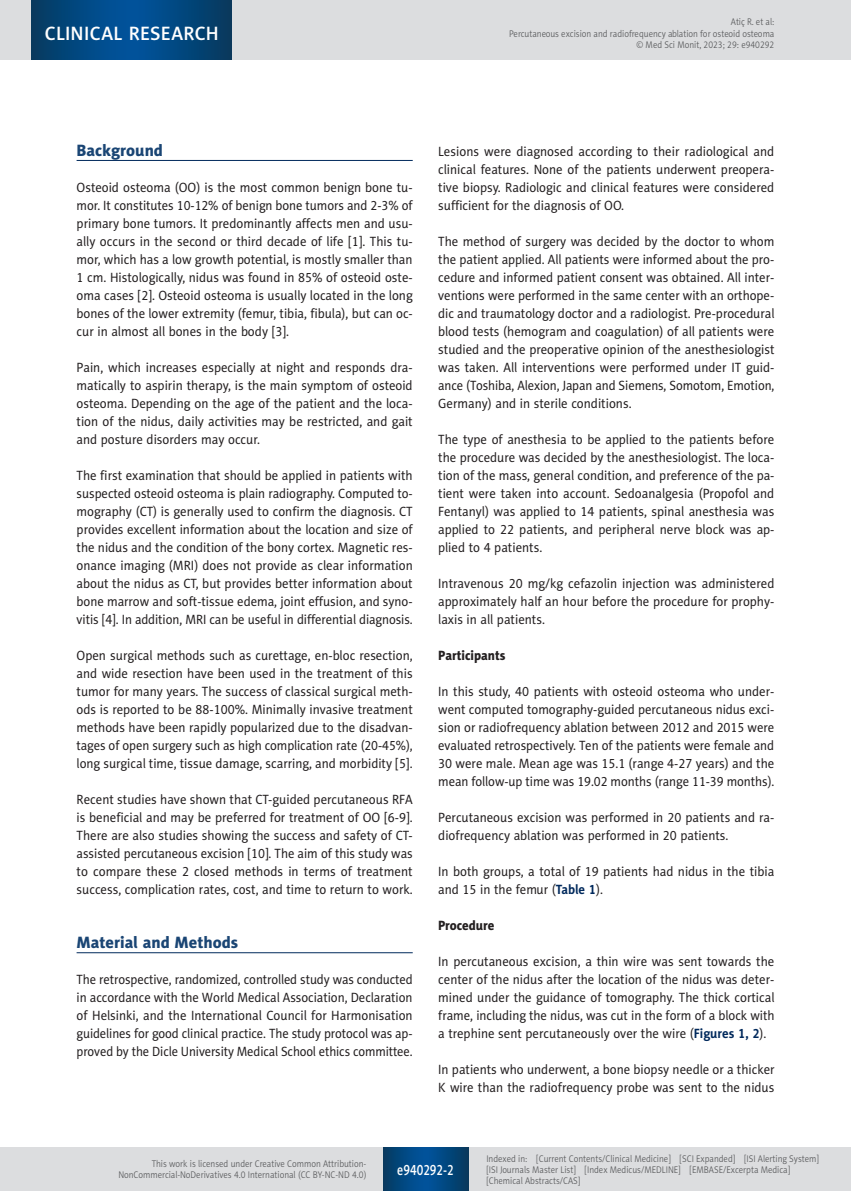
<style>
.page{position:relative;width:851px;height:1191px;background:#fff}
.page>*{position:absolute;margin:0;border:0;box-sizing:border-box;transform-origin:0 0}
.t1{font:19.5px "Naomi Sans EFN Medium";letter-spacing:.015em;color:#fff}
.MSM_Headline_1{font:16.5px "Naomi Sans EFN Heavy";color:#1a4574}
.MSM_e-PAGINA{font:15px "Naomi Sans EFN Medium";color:#fff;scale:.8 1}
.MSM_Body{font:13.5px/18px "Naomi Sans EFN";color:#231f20;text-align:justify;scale:.95 1}
.MSM_Body-2{font:13.5px/18px "Naomi Sans EFN";color:#231f20;text-align:justify;scale:.93 1}
.MSM_Headline_2{font:13.5px "Naomi Sans EFN Heavy";color:#231f20;scale:.95 1}
.MSM_pagina_sygnatura{font:9.75px/11.2px "Naomi Sans EFN Light";color:#57585a;scale:.9 1}
.MSM_pagina_zywa{font:9.75px/11.2px "Naomi Sans EFN Light";color:#57585a;text-align:right;scale:.9 1}
.s1{font-weight:700;color:#00295c}
</style>
<div class="page">
<hr style="left:77px;top:160px;width:335px;height:1px;background:#00295c">
<hr style="left:77px;top:952px;width:335px;height:1px;background:#00295c">
<div style="left:0;top:1148px;width:850px;height:43px;background:#dcdddf"></div>
<svg style="left:383px;top:1147px;width:85px;height:43px;background:#02477e"></svg>
<div style="left:0;top:0;width:850px;height:60px;background:#dcdddf"></div>
<hr style="left:850px;top:0;width:1px;height:60px;background:#dcdddf">
<svg style="left:32px;top:0;width:200px;height:60px;background:#02477e"></svg>
<h1 class="t1" style="left:45px;top:22px;width:175px">CLINICAL RESEARCH</h1>
<p class="MSM_pagina_zywa" style="left:509px;top:16px;width:296px">Atiç R. et al:<br>Percutaneous excision and radiofrequency ablation for osteoid osteoma</p>
<p class="MSM_pagina_sygnatura" style="left:636px;top:39px;width:154px">© Med Sci Monit, 2023; 29: e940292</p>
<p class="MSM_Headline_1" style="left:77px;top:140px;width:88px">Background</p>
<p class="MSM_Body" style="left:77px;top:178px;width:355px">Osteoid osteoma (OO) is the most common benign bone tu&shy;mor. It constitutes 10-12% of benign bone tumors and 2-3% of primary bone tumors. It predominantly affects men and usu&shy;ally occurs in the second or third decade of life [1]. This tu&shy;mor, which has a low growth potential, is mostly smaller than 1 cm. Histologically, nidus was found in 85% of osteoid oste&shy;oma cases [2]. Osteoid osteoma is usually located in the long bones of the lower extremity (femur, tibia, fibula), but can oc&shy;cur in almost all bones in the body [3].</p>
<p class="MSM_Body" style="left:77px;top:358px;width:355px">Pain, which increases especially at night and responds dra&shy;matically to aspirin therapy, is the main symptom of osteoid osteoma. Depending on the age of the patient and the loca&shy;tion of the nidus, daily activities may be restricted, and gait and posture disorders may occur.</p>
<p class="MSM_Body" style="left:77px;top:466px;width:355px">The first examination that should be applied in patients with suspected osteoid osteoma is plain radiography. Computed to&shy;mography (CT) is generally used to confirm the diagnosis. CT provides excellent information about the location and size of the nidus and the condition of the bony cortex. Magnetic res&shy;onance imaging (MRI) does not provide as clear information about the nidus as CT, but provides better information about bone marrow and soft-tissue edema, joint effusion, and syno&shy;vitis [4]. In addition, MRI can be useful in differential diagnosis.</p>
<p class="MSM_Body" style="left:77px;top:646px;width:355px">Open surgical methods such as curettage, en-bloc resection, and wide resection have been used in the treatment of this tumor for many years. The success of classical surgical meth&shy;ods is reported to be 88-100%. Minimally invasive treatment methods have been rapidly popularized due to the disadvan&shy;tages of open surgery such as high complication rate (20-45%), long surgical time, tissue damage, scarring, and morbidity [5].</p>
<p class="MSM_Body" style="left:77px;top:790px;width:355px">Recent studies have shown that CT-guided percutaneous RFA is beneficial and may be preferred for treatment of OO [6-9].<br>There are also studies showing the success and safety of CT&shy;assisted percutaneous excision [10]. The aim of this study was to compare these 2 closed methods in terms of treatment success, complication rates, cost, and time to return to work.</p>
<p class="MSM_Headline_1" style="left:77px;top:932px;width:163px">Material and Methods</p>
<p class="MSM_Body-2" style="left:77px;top:970px;width:363px">The retrospective, randomized, controlled study was conducted in accordance with the World Medical Association, Declaration of Helsinki, and the International Council for Harmonisation guidelines for good clinical practice. The study protocol was ap&shy;proved by the Dicle University Medical School ethics committee.</p>
<p class="MSM_Body" style="left:438px;top:142px;width:355px">Lesions were diagnosed according to their radiological and clinical features. None of the patients underwent preopera&shy;tive biopsy. Radiologic and clinical features were considered sufficient for the diagnosis of OO.</p>
<p class="MSM_Body" style="left:438px;top:232px;width:355px">The method of surgery was decided by the doctor to whom the patient applied. All patients were informed about the pro&shy;cedure and informed patient consent was obtained. All inter&shy;ventions were performed in the same center with an orthope&shy;dic and traumatology doctor and a radiologist. Pre-procedural blood tests (hemogram and coagulation) of all patients were studied and the preoperative opinion of the anesthesiologist was taken. All interventions were performed under IT guid&shy;ance (Toshiba, Alexion, Japan and Siemens, Somotom, Emotion, Germany) and in sterile conditions.</p>
<p class="MSM_Body" style="left:438px;top:430px;width:355px">The type of anesthesia to be applied to the patients before the procedure was decided by the anesthesiologist. The loca&shy;tion of the mass, general condition, and preference of the pa&shy;tient were taken into account. Sedoanalgesia (Propofol and Fentanyl) was applied to 14 patients, spinal anesthesia was applied to 22 patients, and peripheral nerve block was ap&shy;plied to 4 patients.</p>
<p class="MSM_Body" style="left:438px;top:574px;width:355px">Intravenous 20 mg/kg cefazolin injection was administered approximately half an hour before the procedure for prophy&shy;laxis in all patients.</p>
<p class="MSM_Headline_2" style="left:438px;top:647px;width:72px">Participants</p>
<p class="MSM_Body" style="left:438px;top:682px;width:355px">In this study, 40 patients with osteoid osteoma who under&shy;went computed tomography-guided percutaneous nidus exci&shy;sion or radiofrequency ablation between 2012 and 2015 were evaluated retrospectively. Ten of the patients were female and 30 were male. Mean age was 15.1 (range 4-27 years) and the mean follow-up time was 19.02 months (range 11-39 months).</p>
<p class="MSM_Body" style="left:438px;top:808px;width:355px">Percutaneous excision was performed in 20 patients and ra&shy;diofrequency ablation was performed in 20 patients.</p>
<p class="MSM_Body" style="left:438px;top:862px;width:355px">In both groups, a total of 19 patients had nidus in the tibia and 15 in the femur (<span class="s1">Table 1</span>).</p>
<p class="MSM_Headline_2" style="left:438px;top:917px;width:61px">Procedure</p>
<p class="MSM_Body" style="left:438px;top:952px;width:355px">In percutaneous excision, a thin wire was sent towards the center of the nidus after the location of the nidus was deter&shy;mined under the guidance of tomography. The thick cortical frame, including the nidus, was cut in the form of a block with a trephine sent percutaneously over the wire (<span class="s1">Figures 1, 2</span>).</p>
<p class="MSM_Body" style="left:438px;top:1060px;width:355px">In patients who underwent, a bone biopsy needle or a thicker<br>K wire than the radiofrequency probe was sent to the nidus</p>
<p class="MSM_pagina_sygnatura" style="left:118px;top:1158px;width:277px;text-align:right">This work is licensed under Creative Common Attribution-<br>NonCommercial-NoDerivatives 4.0 International (CC BY-NC-ND 4.0)</p>
<p class="MSM_e-PAGINA" style="left:397px;top:1160px;width:72px">e940292-2</p>
<p class="MSM_pagina_sygnatura" style="left:486px;top:1152px;width:371px">Indexed in: [Current Contents/Clinical Medicine] [SCI Expanded] [ISI Alerting System] [ISI Journals Master List] [Index Medicus/MEDLINE] [EMBASE/Excerpta Medica] [Chemical Abstracts/CAS]</p>
</div>
